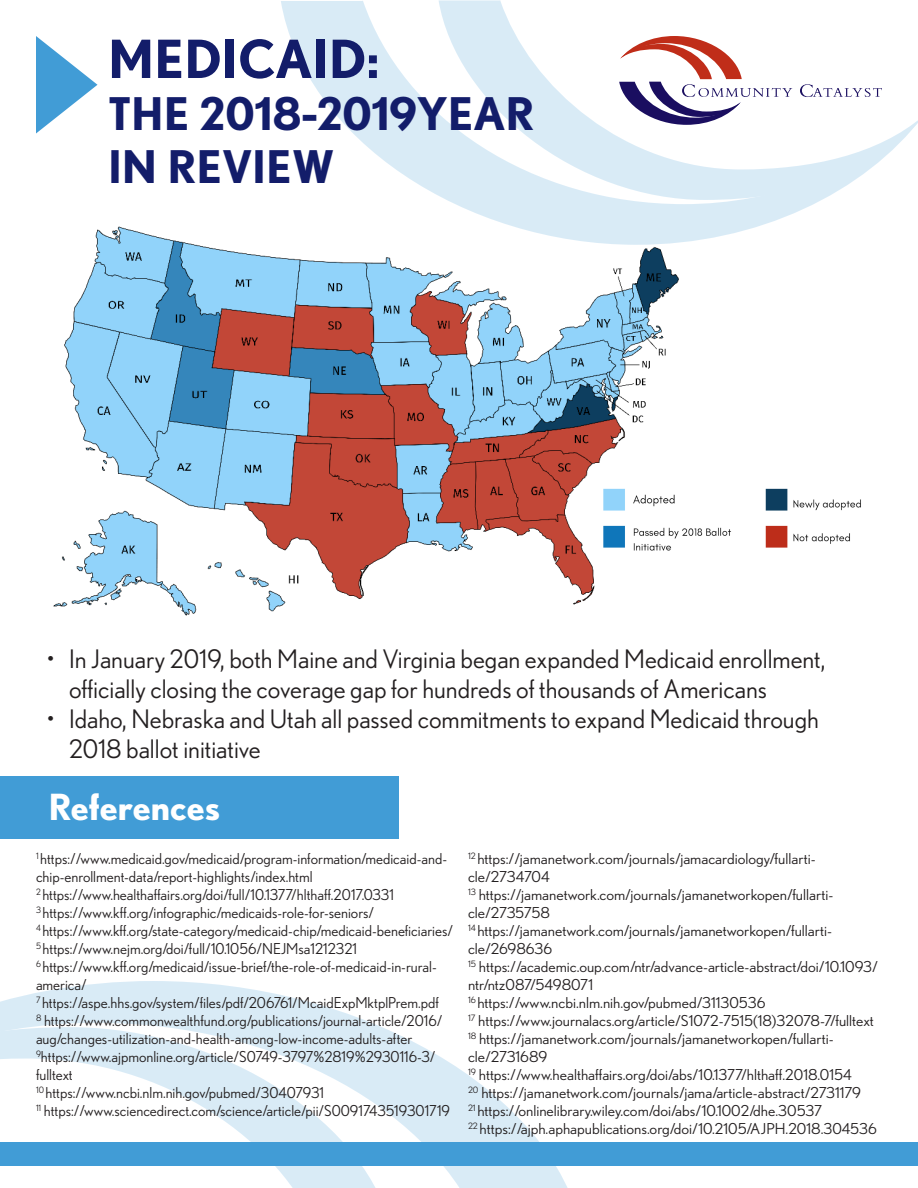
<style>
.page{position:relative;width:918px;height:1188px;background:#fff}
.page>*{position:absolute;margin:0;border:0;box-sizing:border-box;transform-origin:0 0}
.t1{font:700 52.5px "Nobel";color:#131d6a}
.t2{font:700 45px/52.5px "Nobel";color:#131d6a}
.t3{font:700 36px "Nobel";color:#fff}
.t4{font:25.5px/30px "Nobel";color:#231f20}
.t5{font:15px/18px "Nobel";color:#231f20}
.t6{font:15px/18px "Nobel";color:#231f20;scale:1.04 1}
</style>
<div class="page">
<img style="left:53px;top:226px;width:626px;height:390px">
<svg style="left:0;top:981px;width:568px;height:207px"></svg>
<svg style="left:0;top:1027px;width:392px;height:161px"></svg>
<svg style="left:281px;top:1px;width:540px;height:244px"></svg>
<svg style="left:439px;top:0;width:479px;height:200px"></svg>
<div style="left:0;top:1142px;width:918px;height:24px;background:#419cd6"></div>
<svg style="left:36px;top:36px;width:62px;height:98px"></svg>
<svg style="left:619px;top:36px;width:173px;height:89px"></svg>
<svg style="left:800px;top:84px;width:82px;height:13px"></svg>
<div style="left:0;top:776px;width:398px;height:63px;background:#419cd6"></div>
<img style="left:597px;top:484px;width:264px;height:73px">
<p class="t1" style="left:108px;top:28px;width:273px">MEDICAID:</p>
<p class="t2" style="left:108px;top:87px;width:428px">THE 2018-2019YEAR<br>IN REVIEW</p>
<p class="t4" style="left:69px;top:644px;width:758px;text-indent:-22px">• In January 2019, both Maine and Virginia began expanded Medicaid enrollment, officially closing the coverage gap for hundreds of thousands of Americans</p>
<p class="t4" style="left:69px;top:704px;width:751px;text-indent:-22px">• Idaho, Nebraska and Utah all passed commitments to expand Medicaid through<br>2018 ballot initiative</p>
<p class="t3" style="left:49px;top:786px;width:173px">References</p>
<p class="t5" style="left:36px;top:850px;width:413px"><sup>1</sup> https://www.medicaid.gov/medicaid/program-information/medicaid-and&shy;chip-enrollment-data/report-highlights/index.html</p>
<p class="t5" style="left:36px;top:886px;width:359px"><sup>2</sup> https://www.healthaffairs.org/doi/full/10.1377/hlthaff.2017.0331</p>
<p class="t5" style="left:36px;top:904px;width:340px"><sup>3</sup> https://www.kff.org/infographic/medicaids-role-for-seniors/</p>
<p class="t5" style="left:36px;top:922px;width:419px"><sup>4</sup> https://www.kff.org/state-category/medicaid-chip/medicaid-beneficiaries/</p>
<p class="t5" style="left:36px;top:940px;width:323px"><sup>5</sup> https://www.nejm.org/doi/full/10.1056/NEJMsa1212321</p>
<p class="t5" style="left:36px;top:958px;width:402px"><sup>6</sup> https://www.kff.org/medicaid/issue-brief/the-role-of-medicaid-in-rural&shy;america/</p>
<p class="t5" style="left:36px;top:994px;width:405px"><sup>7</sup> https://aspe.hhs.gov/system/files/pdf/206761/McaidExpMktplPrem.pdf</p>
<p class="t5" style="left:36px;top:1012px;width:408px"><sup>8</sup> https://www.commonwealthfund.org/publications/journal-article/2016/ aug/changes-utilization-and-health-among-low-income-adults-after</p>
<p class="t5" style="left:36px;top:1048px;width:401px"><sup>9</sup>https://www.ajpmonline.org/article/S0749-3797%2819%2930116-3/ fulltext</p>
<p class="t5" style="left:36px;top:1084px;width:290px"><sup>10</sup> https://www.ncbi.nlm.nih.gov/pubmed/30407931</p>
<p class="t5" style="left:36px;top:1102px;width:416px"><sup>11</sup> https://www.sciencedirect.com/science/article/pii/S0091743519301719</p>
<p class="t6" style="left:468px;top:850px;width:336px"><sup>12</sup> https://jamanetwork.com/journals/jamacardiology/fullarti&shy;cle/2734704</p>
<p class="t6" style="left:468px;top:886px;width:353px"><sup>13</sup> https://jamanetwork.com/journals/jamanetworkopen/fullarti&shy;cle/2735758</p>
<p class="t6" style="left:468px;top:922px;width:352px"><sup>14</sup> https://jamanetwork.com/journals/jamanetworkopen/fullarti&shy;cle/2698636</p>
<p class="t6" style="left:468px;top:958px;width:396px"><sup>15</sup> https://academic.oup.com/ntr/advance-article-abstract/doi/10.1093/ ntr/ntz087/5498071</p>
<p class="t6" style="left:468px;top:994px;width:288px"><sup>16</sup> https://www.ncbi.nlm.nih.gov/pubmed/31130536</p>
<p class="t6" style="left:468px;top:1012px;width:392px"><sup>17</sup> https://www.journalacs.org/article/S1072-7515(18)32078-7/fulltext</p>
<p class="t6" style="left:468px;top:1030px;width:353px"><sup>18</sup> https://jamanetwork.com/journals/jamanetworkopen/fullarti&shy;cle/2731689</p>
<p class="t6" style="left:468px;top:1066px;width:371px"><sup>19</sup> https://www.healthaffairs.org/doi/abs/10.1377/hlthaff.2018.0154</p>
<p class="t6" style="left:468px;top:1084px;width:380px"><sup>20</sup> https://jamanetwork.com/journals/jama/article-abstract/2731179</p>
<p class="t6" style="left:468px;top:1102px;width:342px"><sup>21</sup> https://onlinelibrary.wiley.com/doi/abs/10.1002/dhe.30537</p>
<p class="t6" style="left:468px;top:1120px;width:395px"><sup>22</sup> https://ajph.aphapublications.org/doi/10.2105/AJPH.2018.304536</p>
</div>
